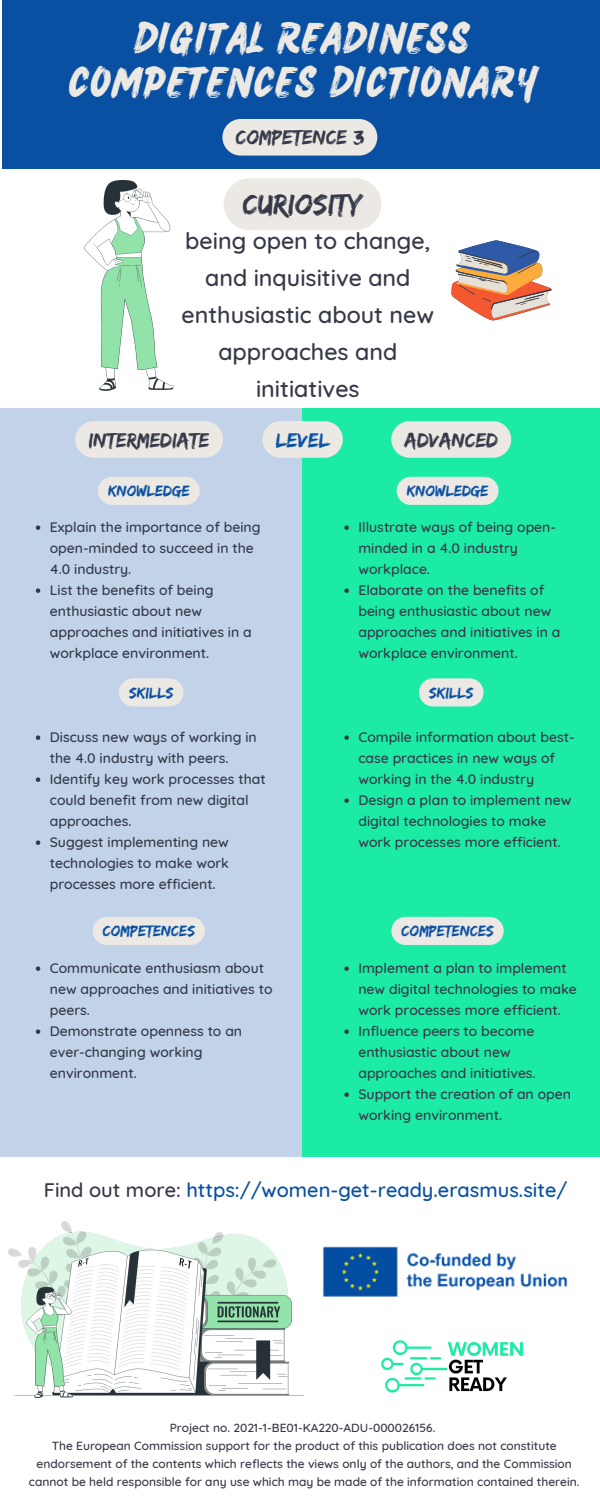
<style>
.page{position:relative;width:600px;height:1500px;background:#fff}
.page>*{position:absolute;margin:0;border:0;box-sizing:border-box;transform-origin:0 0}
.t1{font:32px/44.2px "Salted Bay";letter-spacing:.045em;color:#ece9e4;text-align:center}
.t2{font:30px "Edo";color:#363948}
.t3{font:500 23.2px/36.9px "Quicksand";color:#363948;text-align:center}
.t4{font:21.1px "Edo";color:#363948}
.t5{font:21.1px "Edo";color:#0950a3}
.t6{font:500 20px "Quicksand";color:#0950a3}
.t7{font:16px "Edo";color:#0950a3}
.t8{font:500 14px/21px "Quicksand";color:#363948}
.t9{font:500 12px/18px "Quicksand";color:#363948;text-align:center}
.s1{color:#363948}
</style>
<div class="page">
<div style="left:0;top:408px;width:303px;height:748px;background:#c1d2e9"></div>
<div style="left:303px;top:408px;width:297px;height:748px;background:#1ceba6"></div>
<div style="left:3px;top:0;width:597px;height:169px;background:#0950a3"></div>
<img style="left:323px;top:1246px;width:245px;height:51px">
<img style="left:368px;top:1282px;width:172px;height:111px">
<img style="left:8px;top:1222px;width:295px;height:175px">
<img style="left:85px;top:181px;width:89px;height:209px">
<svg style="left:391px;top:421px;width:120px;height:37px;background:#dbe9df"></svg>
<svg style="left:75px;top:421px;width:148px;height:37px;background:#e9e7e4"></svg>
<svg style="left:222px;top:119px;width:155px;height:37px;background:#dddfdf"></svg>
<svg style="left:36px;top:525px;width:4px;height:5px"></svg>
<svg style="left:36px;top:588px;width:4px;height:5px"></svg>
<svg style="left:36px;top:735px;width:4px;height:5px"></svg>
<svg style="left:36px;top:777px;width:4px;height:5px"></svg>
<svg style="left:36px;top:840px;width:4px;height:5px"></svg>
<svg style="left:36px;top:966px;width:4px;height:5px"></svg>
<svg style="left:36px;top:1029px;width:4px;height:5px"></svg>
<div style="left:224px;top:178px;width:158px;height:52px;background:#ece9e4;border-radius:26px"></div>
<svg style="left:344px;top:525px;width:5px;height:5px"></svg>
<svg style="left:344px;top:588px;width:5px;height:5px"></svg>
<svg style="left:344px;top:735px;width:5px;height:5px"></svg>
<svg style="left:344px;top:798px;width:5px;height:5px"></svg>
<svg style="left:344px;top:966px;width:5px;height:5px"></svg>
<svg style="left:344px;top:1029px;width:5px;height:5px"></svg>
<svg style="left:344px;top:1092px;width:5px;height:5px"></svg>
<svg style="left:262px;top:421px;width:81px;height:37px;background:#dde7e0"></svg>
<div style="left:98px;top:477px;width:102px;height:28px;background:#ece9e4"></div>
<svg style="left:119px;top:678px;width:65px;height:28px;background:#e7e6e4"></svg>
<div style="left:93px;top:917px;width:112px;height:28px;background:#ece9e4"></div>
<svg style="left:451px;top:240px;width:101px;height:81px"></svg>
<svg style="left:397px;top:477px;width:102px;height:28px;background:#dee9e0"></svg>
<svg style="left:419px;top:678px;width:65px;height:28px;background:#d5e9dd"></svg>
<svg style="left:391px;top:917px;width:113px;height:28px;background:#dfe9e0"></svg>
<h1 class="t1" style="left:69px;top:17px;width:469px">DIGITAL READINESS<br>COMPETENCES DICTIONARY</h1>
<h3 class="t4" style="left:236px;top:125px;width:130px">COMPETENCE 3</h3>
<h2 class="t2" style="left:243px;top:187px;width:121px">CURIOSITY</h2>
<h3 class="t3" style="left:182px;top:222px;width:254px">being open to change, and inquisitive and enthusiastic about new approaches and initiatives</h3>
<h3 class="t4" style="left:89px;top:427px;width:122px">INTERMEDIATE</h3>
<h3 class="t4" style="left:405px;top:427px;width:95px">ADVANCED</h3>
<h3 class="t5" style="left:276px;top:427px;width:55px">LEVEL</h3>
<p class="t7" style="left:108px;top:482px;width:83px">KNOWLEDGE</p>
<p class="t8" style="left:50px;top:516px;width:212px">Explain the importance of being open-minded to succeed in the<br>4.0 industry.<br>List the benefits of being enthusiastic about new approaches and initiatives in a workplace environment.</p>
<p class="t7" style="left:129px;top:683px;width:46px">SKILLS</p>
<p class="t8" style="left:50px;top:726px;width:217px">Discuss new ways of working in the 4.0 industry with peers.<br>Identify key work processes that could benefit from new digital approaches.<br>Suggest implementing new technologies to make work processes more efficient.</p>
<p class="t7" style="left:103px;top:922px;width:94px">COMPETENCES</p>
<p class="t8" style="left:50px;top:957px;width:224px">Communicate enthusiasm about new approaches and initiatives to peers.<br>Demonstrate openness to an ever-changing working environment.</p>
<p class="t7" style="left:407px;top:482px;width:83px">KNOWLEDGE</p>
<p class="t8" style="left:358px;top:516px;width:203px">Illustrate ways of being open&shy;minded in a 4.0 industry workplace.<br>Elaborate on the benefits of being enthusiastic about new approaches and initiatives in a workplace environment.</p>
<p class="t7" style="left:429px;top:683px;width:46px">SKILLS</p>
<p class="t8" style="left:358px;top:726px;width:218px">Compile information about best&shy;case practices in new ways of working in the 4.0 industry<br>Design a plan to implement new digital technologies to make work processes more efficient.</p>
<p class="t7" style="left:402px;top:922px;width:94px">COMPETENCES</p>
<p class="t8" style="left:358px;top:957px;width:220px">Implement a plan to implement new digital technologies to make work processes more efficient.<br>Influence peers to become enthusiastic about new approaches and initiatives.<br>Support the creation of an open working environment.</p>
<h3 class="t6" style="left:44px;top:1177px;width:525px"><span class="s1">Find out more:</span> https://women-get-ready.erasmus.site/</h3>
<p class="t9" style="left:29px;top:1418px;width:552px">Project no. 2021-1-BE01-KA220-ADU-000026156.<br>The European Commission support for the product of this publication does not constitute endorsement of the contents which reflects the views only of the authors, and the Commission cannot be held responsible for any use which may be made of the information contained therein.</p>
</div>
